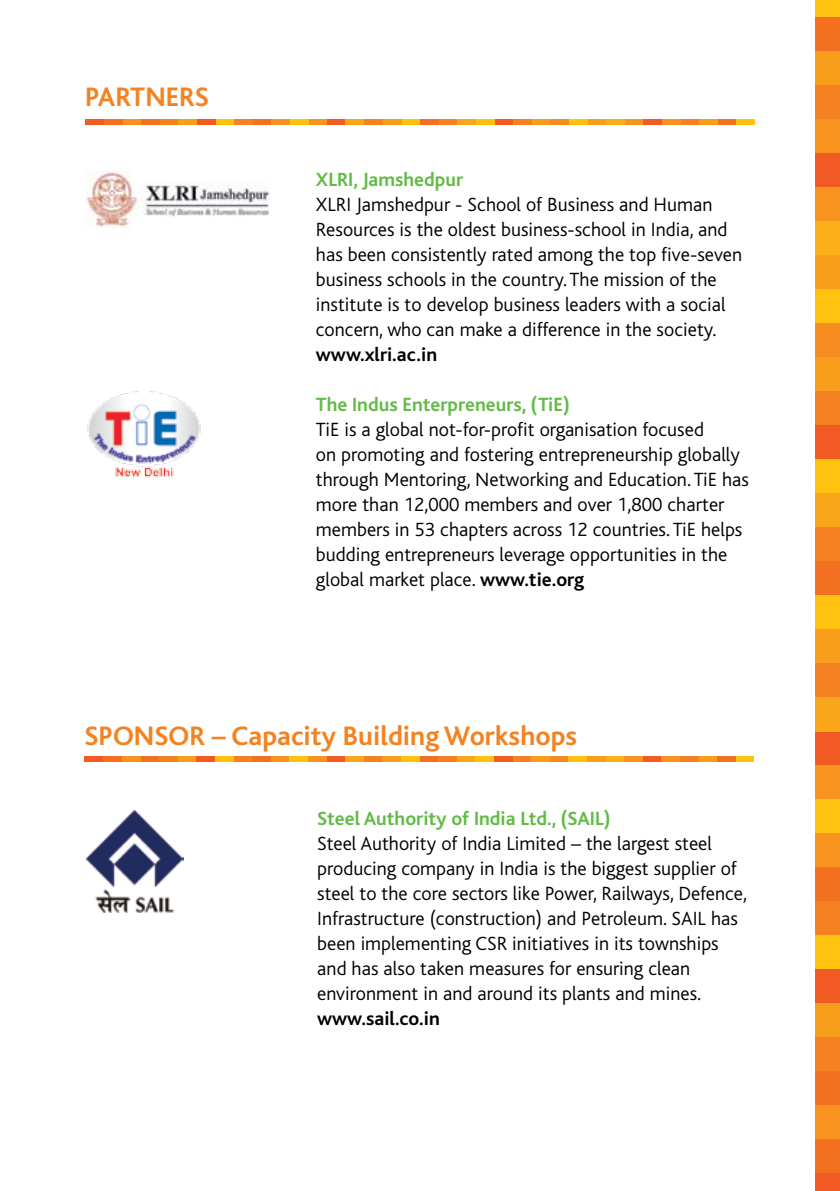
<style>
.page{position:relative;width:840px;height:1191px;background:#fff}
.page>*{position:absolute;margin:0;border:0;box-sizing:border-box;transform-origin:0 0}
.t1{font:700 28px "Bliss";color:#f58220}
.t2{font:300 20px/25px "Bliss";color:#000}
.t3{font:700 20px "Bliss";color:#62bb46}
.t4{font:700 20px "Bliss";color:#000}
.s1{font-weight:700}
</style>
<div class="page">
<img style="left:85px;top:171px;width:185px;height:56px">
<img style="left:87px;top:391px;width:114px;height:87px">
<div style="left:735px;top:119px;width:19px;height:6px;background:#ffc20e"></div>
<div style="left:717px;top:119px;width:18px;height:6px;background:#f37021"></div>
<div style="left:698px;top:119px;width:19px;height:6px;background:#f99d1c"></div>
<div style="left:680px;top:119px;width:18px;height:6px;background:#f58220"></div>
<div style="left:327px;top:119px;width:18px;height:6px;background:#f15a22"></div>
<div style="left:661px;top:119px;width:19px;height:6px;background:#f7931e"></div>
<div style="left:308px;top:119px;width:19px;height:6px;background:#f7931e"></div>
<div style="left:643px;top:119px;width:18px;height:6px;background:#f15a22"></div>
<div style="left:289px;top:119px;width:19px;height:6px;background:#ffc20e"></div>
<div style="left:624px;top:119px;width:19px;height:6px;background:#f7931e"></div>
<div style="left:271px;top:119px;width:18px;height:6px;background:#f7931e"></div>
<div style="left:605px;top:119px;width:19px;height:6px;background:#fcaf17"></div>
<div style="left:252px;top:119px;width:19px;height:6px;background:#f37021"></div>
<div style="left:587px;top:119px;width:18px;height:6px;background:#f99d1c"></div>
<div style="left:234px;top:119px;width:18px;height:6px;background:#f58220"></div>
<div style="left:568px;top:119px;width:19px;height:6px;background:#ffc20e"></div>
<div style="left:215px;top:119px;width:19px;height:6px;background:#ffc20e"></div>
<div style="left:550px;top:119px;width:18px;height:6px;background:#f68b1f"></div>
<div style="left:197px;top:119px;width:18px;height:6px;background:#f15a22"></div>
<div style="left:531px;top:119px;width:19px;height:6px;background:#f99d1c"></div>
<div style="left:178px;top:119px;width:19px;height:6px;background:#f99d1c"></div>
<div style="left:512px;top:119px;width:19px;height:6px;background:#f58220"></div>
<div style="left:159px;top:119px;width:19px;height:6px;background:#f58220"></div>
<div style="left:494px;top:119px;width:18px;height:6px;background:#f15a22"></div>
<div style="left:141px;top:119px;width:18px;height:6px;background:#f37021"></div>
<div style="left:475px;top:119px;width:19px;height:6px;background:#ffc20e"></div>
<div style="left:122px;top:119px;width:19px;height:6px;background:#f7931e"></div>
<div style="left:457px;top:119px;width:18px;height:6px;background:#faa61a"></div>
<div style="left:104px;top:119px;width:18px;height:6px;background:#f37021"></div>
<div style="left:438px;top:119px;width:19px;height:6px;background:#f58220"></div>
<div style="left:85px;top:119px;width:19px;height:6px;background:#f15a22"></div>
<div style="left:420px;top:119px;width:18px;height:6px;background:#f37021"></div>
<div style="left:401px;top:119px;width:19px;height:6px;background:#ffc20e"></div>
<div style="left:382px;top:119px;width:19px;height:6px;background:#f99d1c"></div>
<div style="left:364px;top:119px;width:18px;height:6px;background:#f58220"></div>
<div style="left:345px;top:119px;width:19px;height:6px;background:#faa61a"></div>
<img style="left:86px;top:810px;width:98px;height:102px">
<div style="left:735px;top:755px;width:18px;height:6px;background:#ffc20e"></div>
<div style="left:716px;top:755px;width:19px;height:6px;background:#f37021"></div>
<div style="left:698px;top:755px;width:18px;height:6px;background:#f99d1c"></div>
<div style="left:679px;top:755px;width:19px;height:6px;background:#f58220"></div>
<div style="left:326px;top:755px;width:19px;height:6px;background:#f15a22"></div>
<div style="left:661px;top:755px;width:18px;height:6px;background:#f7931e"></div>
<div style="left:307px;top:755px;width:19px;height:6px;background:#f7931e"></div>
<div style="left:642px;top:755px;width:19px;height:6px;background:#f15a22"></div>
<div style="left:289px;top:755px;width:18px;height:6px;background:#ffc20e"></div>
<div style="left:623px;top:755px;width:19px;height:6px;background:#f7931e"></div>
<div style="left:270px;top:755px;width:19px;height:6px;background:#f7931e"></div>
<div style="left:605px;top:755px;width:18px;height:6px;background:#fcaf17"></div>
<div style="left:252px;top:755px;width:18px;height:6px;background:#f37021"></div>
<div style="left:586px;top:755px;width:19px;height:6px;background:#f99d1c"></div>
<div style="left:233px;top:755px;width:19px;height:6px;background:#f58220"></div>
<div style="left:568px;top:755px;width:18px;height:6px;background:#ffc20e"></div>
<div style="left:215px;top:755px;width:18px;height:6px;background:#ffc20e"></div>
<div style="left:549px;top:755px;width:19px;height:6px;background:#f68b1f"></div>
<div style="left:196px;top:755px;width:19px;height:6px;background:#f15a22"></div>
<div style="left:530px;top:755px;width:19px;height:6px;background:#f99d1c"></div>
<div style="left:177px;top:755px;width:19px;height:6px;background:#f99d1c"></div>
<div style="left:512px;top:755px;width:18px;height:6px;background:#f58220"></div>
<div style="left:159px;top:755px;width:18px;height:6px;background:#f58220"></div>
<div style="left:493px;top:755px;width:19px;height:6px;background:#f15a22"></div>
<div style="left:140px;top:755px;width:19px;height:6px;background:#f37021"></div>
<div style="left:475px;top:755px;width:18px;height:6px;background:#ffc20e"></div>
<div style="left:122px;top:755px;width:18px;height:6px;background:#f7931e"></div>
<div style="left:456px;top:755px;width:19px;height:6px;background:#faa61a"></div>
<div style="left:103px;top:755px;width:19px;height:6px;background:#f37021"></div>
<div style="left:438px;top:755px;width:18px;height:6px;background:#f58220"></div>
<div style="left:84px;top:755px;width:19px;height:6px;background:#f15a22"></div>
<div style="left:419px;top:755px;width:19px;height:6px;background:#f37021"></div>
<div style="left:400px;top:755px;width:19px;height:6px;background:#ffc20e"></div>
<div style="left:382px;top:755px;width:18px;height:6px;background:#f99d1c"></div>
<div style="left:363px;top:755px;width:19px;height:6px;background:#f58220"></div>
<div style="left:345px;top:755px;width:18px;height:6px;background:#faa61a"></div>
<div style="left:814px;top:0;width:25px;height:17px;background:#ffc20e"></div>
<div style="left:814px;top:17px;width:25px;height:34px;background:#f37021"></div>
<div style="left:814px;top:51px;width:25px;height:34px;background:#f99d1c"></div>
<div style="left:814px;top:85px;width:25px;height:34px;background:#f58220"></div>
<div style="left:814px;top:731px;width:25px;height:34px;background:#f15a22"></div>
<div style="left:814px;top:119px;width:25px;height:34px;background:#f7931e"></div>
<div style="left:814px;top:765px;width:25px;height:34px;background:#f7931e"></div>
<div style="left:814px;top:153px;width:25px;height:34px;background:#f15a22"></div>
<div style="left:814px;top:799px;width:25px;height:34px;background:#ffc20e"></div>
<div style="left:814px;top:187px;width:25px;height:34px;background:#f7931e"></div>
<div style="left:814px;top:833px;width:25px;height:34px;background:#f7931e"></div>
<div style="left:814px;top:221px;width:25px;height:34px;background:#fcaf17"></div>
<div style="left:814px;top:867px;width:25px;height:34px;background:#f37021"></div>
<div style="left:814px;top:255px;width:25px;height:34px;background:#f99d1c"></div>
<div style="left:814px;top:901px;width:25px;height:34px;background:#f58220"></div>
<div style="left:814px;top:289px;width:25px;height:34px;background:#ffc20e"></div>
<div style="left:814px;top:935px;width:25px;height:34px;background:#ffc20e"></div>
<div style="left:814px;top:323px;width:25px;height:34px;background:#f68b1f"></div>
<div style="left:814px;top:969px;width:25px;height:34px;background:#f15a22"></div>
<div style="left:814px;top:357px;width:25px;height:34px;background:#f99d1c"></div>
<div style="left:814px;top:1003px;width:25px;height:34px;background:#f99d1c"></div>
<div style="left:814px;top:391px;width:25px;height:34px;background:#f58220"></div>
<div style="left:814px;top:1037px;width:25px;height:34px;background:#f58220"></div>
<div style="left:814px;top:425px;width:25px;height:34px;background:#f15a22"></div>
<div style="left:814px;top:1071px;width:25px;height:35px;background:#f37021"></div>
<div style="left:814px;top:459px;width:25px;height:34px;background:#ffc20e"></div>
<div style="left:814px;top:1106px;width:25px;height:34px;background:#f7931e"></div>
<div style="left:814px;top:493px;width:25px;height:34px;background:#faa61a"></div>
<div style="left:814px;top:1140px;width:25px;height:34px;background:#f37021"></div>
<div style="left:814px;top:527px;width:25px;height:34px;background:#f58220"></div>
<div style="left:814px;top:1174px;width:25px;height:17px;background:#f15a22"></div>
<div style="left:814px;top:561px;width:25px;height:34px;background:#f37021"></div>
<div style="left:814px;top:595px;width:25px;height:34px;background:#ffc20e"></div>
<div style="left:814px;top:629px;width:25px;height:34px;background:#f99d1c"></div>
<div style="left:814px;top:663px;width:25px;height:34px;background:#f58220"></div>
<div style="left:814px;top:697px;width:25px;height:34px;background:#faa61a"></div>
<h1 class="t1" style="left:85px;top:83px;width:125px">PARTNERS</h1>
<p class="t3" style="left:316px;top:169px;width:149px">XLRI, Jamshedpur</p>
<p class="t2" style="left:316px;top:192px;width:427px">XLRI Jamshedpur - School of Business and Human Resources is the oldest business-school in I ndia, and has been consistently rated among the top five-seven business schools in the country. The mission of the institute is to develop business leaders with a social concern, who can make a difference in the society.</p>
<p class="t4" style="left:316px;top:344px;width:123px">www.xlri.ac.in</p>
<p class="t3" style="left:316px;top:394px;width:255px">The Indus Enterpreneurs, (TiE)</p>
<p class="t2" style="left:316px;top:417px;width:434px">TiE is a global not-for-profit organisation focused<br>on promoting and fostering entrepreneurship globally through Mentoring, N etworking and Education. TiE has more than 12,000 members and over 1,800 charter members in 53 chapters across 12 countries. TiE helps budding entrepreneurs leverage opportunities in the global market place. <span class="s1">www.tie.org</span></p>
<h1 class="t1" style="left:84px;top:721px;width:494px">SPONSOR – Capacity Building Workshops</h1>
<p class="t3" style="left:317px;top:808px;width:295px">Steel Authority of India Ltd., (SAIL)</p>
<p class="t2" style="left:317px;top:831px;width:431px">Steel Authority of I ndia Limited – the largest steel producing company in I ndia is the biggest supplier of steel to the core sectors like Power, Railways, Defence, I nfrastructure (construction) and Petroleum. SAI L has been implementing CSR initiatives in its townships and has also taken measures for ensuring clean environment in and around its plants and mines.</p>
<p class="t4" style="left:317px;top:1008px;width:124px">www.sail.co.in</p>
</div>
